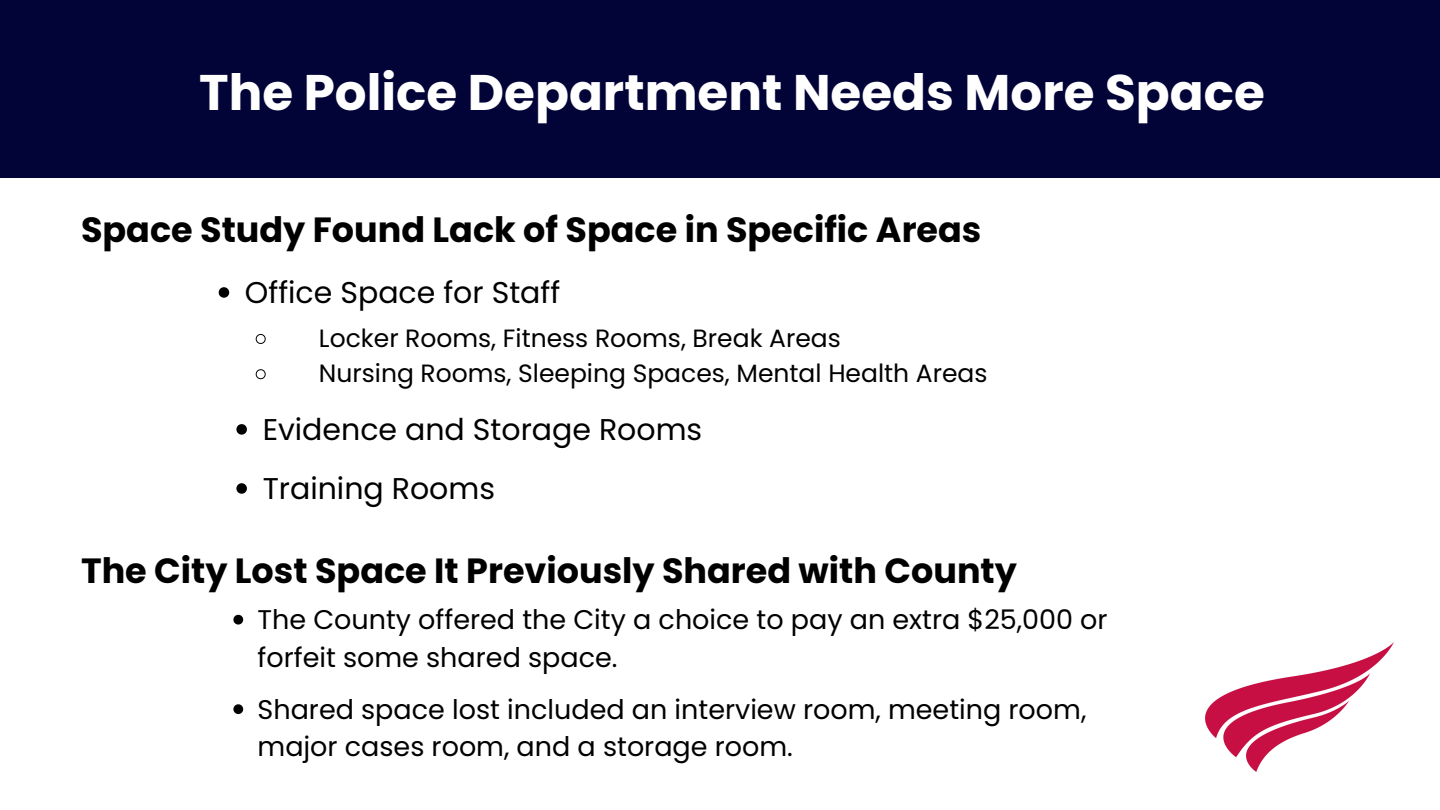
<style>
.page{position:relative;width:1440px;height:810px;background:#fff}
.page>*{position:absolute;margin:0;border:0;box-sizing:border-box;transform-origin:0 0}
.t1{font:700 50px "Poppins";color:#fff}
.t2{font:700 35px "Poppins";color:#000}
.t3{font:30px/59.1px "Poppins";color:#000}
.t4{font:27px/38.2px "Poppins";color:#000}
.t5{font:25px/35.2px "Poppins";color:#000}
</style>
<div class="page">
<div style="left:0;top:0;width:1440px;height:177px;background:#020337"></div>
<svg style="left:219px;top:287px;width:10px;height:11px"></svg>
<svg style="left:255px;top:334px;width:11px;height:10px"></svg>
<svg style="left:255px;top:369px;width:11px;height:11px"></svg>
<img style="left:1206px;top:643px;width:187px;height:129px">
<svg style="left:236px;top:424px;width:11px;height:11px"></svg>
<svg style="left:236px;top:483px;width:11px;height:11px"></svg>
<svg style="left:233px;top:615px;width:10px;height:10px"></svg>
<svg style="left:233px;top:704px;width:10px;height:10px"></svg>
<h1 class="t1" style="left:199px;top:64px;width:1067px">The Police Department Needs More Space</h1>
<p class="t2" style="left:81px;top:209px;width:902px">Space Study Found Lack of Space in Specific Areas</p>
<p class="t3" style="left:245px;top:263px;width:317px">Office Space for Staff</p>
<p class="t5" style="left:319px;top:321px;width:670px">Locker Rooms, Fitness Rooms, Break Areas<br>Nursing Rooms, Sleeping Spaces, Mental Health Areas</p>
<p class="t3" style="left:263px;top:400px;width:441px">Evidence and Storage Rooms<br>Training Rooms</p>
<p class="t2" style="left:81px;top:550px;width:937px">The City Lost Space It Previously Shared with County</p>
<p class="t4" style="left:258px;top:601px;width:852px">The County offered the City a choice to pay an extra $25,000 or forfeit some shared space.</p>
<p class="t4" style="left:258px;top:690px;width:830px;line-height:37.5px">Shared space lost included an interview room, meeting room, major cases room, and a storage room.</p>
</div>
